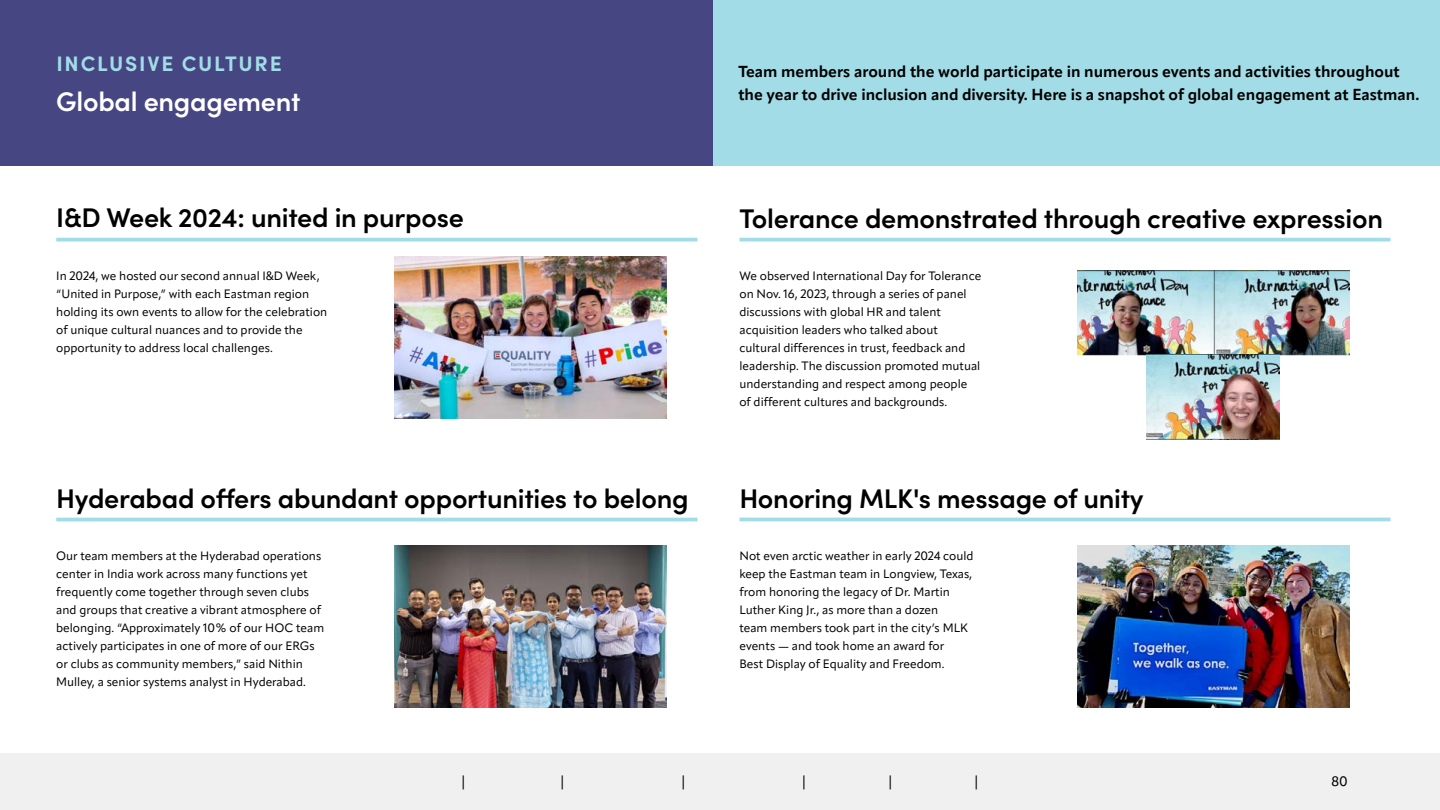
<style>
.page{position:relative;width:1440px;height:810px;background:#fff}
.page>*{position:absolute;margin:0;border:0;box-sizing:border-box;transform-origin:0 0}
.t1{font:600 27px "Sofia Pro";letter-spacing:-.01em;color:#000}
.t2{font:600 27px "Sofia Pro";letter-spacing:-.01em;color:#fff}
.t3{font:700 21px "Sofia Pro";letter-spacing:.085em;color:#a2dce6}
.t4{font:700 15.75px/23.2px "Apparat";color:#000}
.t5{font:13.5px "Apparat";color:#000}
.t6{font:12px/18px "Apparat";color:#000}
</style>
<div class="page">
<div style="left:0;top:0;width:713px;height:165px;background:#464682"></div>
<svg style="left:56px;top:238px;width:642px;height:4px;background:#ade0e9"></svg>
<hr style="left:56px;top:518px;width:642px;height:3px;background:#a2dce6">
<svg style="left:740px;top:238px;width:650px;height:4px;background:#ade0e9"></svg>
<hr style="left:740px;top:518px;width:650px;height:3px;background:#a2dce6">
<div style="left:713px;top:0;width:727px;height:165px;background:#a2dce6"></div>
<img style="left:394px;top:256px;width:272px;height:163px">
<img style="left:1077px;top:271px;width:272px;height:85px">
<img style="left:1146px;top:354px;width:134px;height:85px">
<img style="left:394px;top:545px;width:272px;height:163px">
<img style="left:1077px;top:545px;width:272px;height:163px">
<div style="left:0;top:754px;width:1440px;height:56px;background:#f0f0f0"></div>
<h2 class="t3" style="left:56px;top:48px;width:227px">INCLUSIVE CULTURE</h2>
<h1 class="t2" style="left:56px;top:81px;width:246px">Global engagement</h1>
<h1 class="t1" style="left:56px;top:198px;width:409px">I&amp;D Week 2024: united in purpose</h1>
<p class="t6" style="left:56px;top:267px;width:273px">In 2024, we hosted our second annual I&amp;D Week, “United in Purpose,” with each Eastman region holding its own events to allow for the celebration of unique cultural nuances and to provide the opportunity to address local challenges.</p>
<h1 class="t1" style="left:56px;top:478px;width:634px">Hyderabad offers abundant opportunities to belong</h1>
<p class="t6" style="left:56px;top:547px;width:270px">Our team members at the Hyderabad operations center in India work across many functions yet frequently come together through seven clubs and groups that creative a vibrant atmosphere of belonging. “Approximately 10% of our HOC team actively participates in one of more of our ERGs or clubs as community members,” said Nithin Mulley, a senior systems analyst in Hyderabad.</p>
<h3 class="t4" style="left:738px;top:60px;width:683px">Team members around the world participate in numerous events and activities throughout the year to drive inclusion and diversity. Here is a snapshot of global engagement at Eastman.</h3>
<h1 class="t1" style="left:740px;top:198px;width:645px">Tolerance demonstrated through creative expression</h1>
<p class="t6" style="left:740px;top:267px;width:243px">We observed International Day for Tolerance on Nov. 16, 2023, through a series of panel discussions with global HR and talent acquisition leaders who talked about cultural differences in trust, feedback and leadership. The discussion promoted mutual understanding and respect among people of different cultures and backgrounds.</p>
<h1 class="t1" style="left:740px;top:478px;width:406px">Honoring MLK's message of unity</h1>
<p class="t6" style="left:740px;top:546px;width:236px">Not even arctic weather in early 2024 could keep the Eastman team in Longview, Texas, from honoring the legacy of Dr. Martin Luther King Jr., as more than a dozen<br>team members took part in the city’s MLK events — and took home an award for<br>Best Display of Equality and Freedom.</p>
<p class="t5" style="left:460px;top:774px;width:9px">|</p>
<p class="t5" style="left:559px;top:774px;width:9px">|</p>
<p class="t5" style="left:679px;top:774px;width:9px">|</p>
<p class="t5" style="left:800px;top:774px;width:9px">|</p>
<p class="t5" style="left:886px;top:773px;width:9px">|</p>
<p class="t5" style="left:973px;top:773px;width:9px">|</p>
<p class="t5" style="left:1331px;top:774px;width:18px">80</p>
</div>
